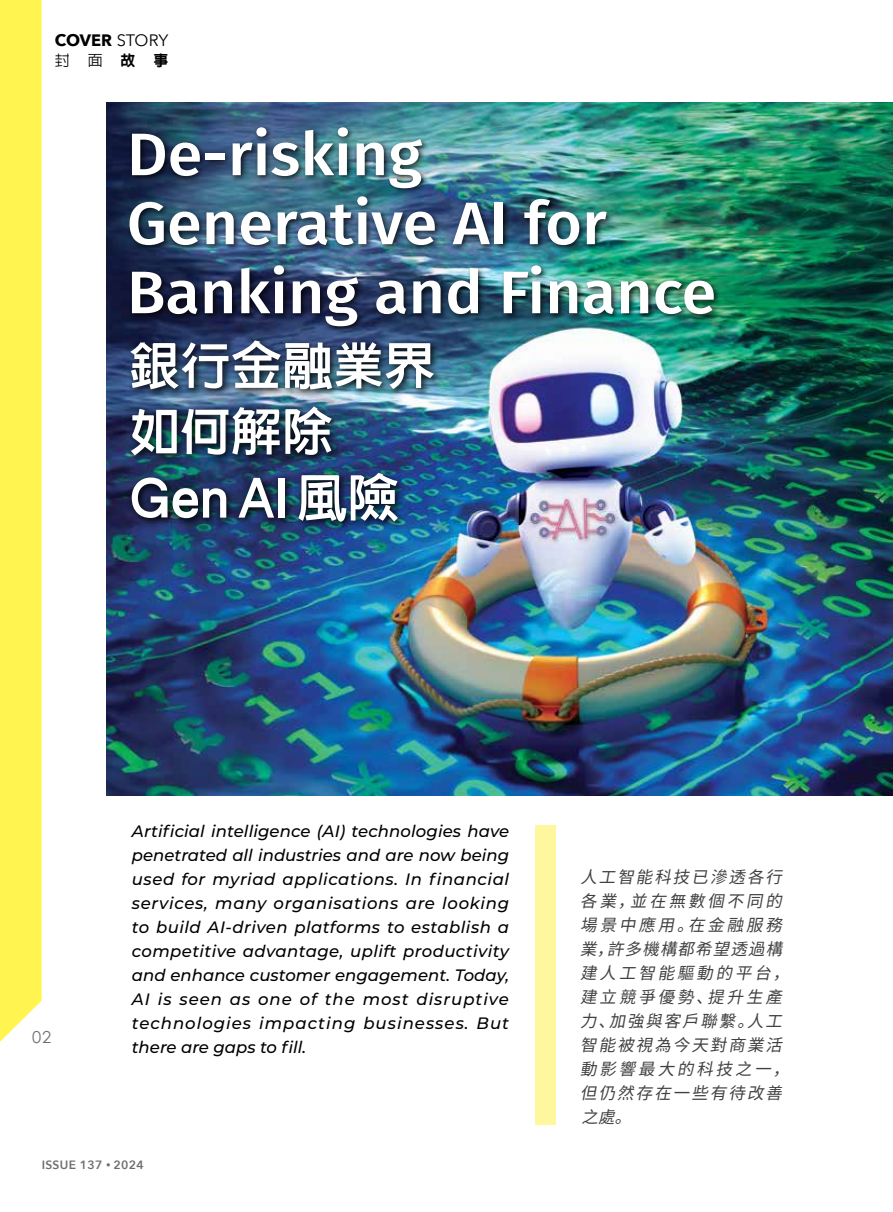
<style>
.page{position:relative;width:893px;height:1212px;background:#fff}
.page>*{position:absolute;margin:0;border:0;box-sizing:border-box;transform-origin:0 0}
.t1{font:500 60px/69px "Fira Sans";color:#fff;scale:1.05 1}
.t2{font:800 51px/66px "AR New Hei B5";color:#fff}
.t3{font:800 51px "AR Gothic 1";color:#fff}
.t4{font:italic 500 16.5px/24px "Montserrat";letter-spacing:.06em;color:#000;text-align:justify}
.t5{font:italic 16.5px/24px "Source Han Sans CN";color:#414042}
.t6{font:700 16.5px "Avenir Next";letter-spacing:-.005em;color:#000}
.t7{font:16.5px "Century Gothic";color:#6d6e71}
.t8{font:500 15px "AR Hei B5";color:#000}
.t9{font:600 12px "Avenir Next";letter-spacing:.03em;color:#6d6e71}
.s1{font-weight:400}
.s2{font-weight:800}
.s3{font-family:"AR New Hei B5"}
.s4{font-size:9px}
</style>
<div class="page">
<div style="left:0;top:0;width:42px;height:1042px;background:#fff450"></div>
<img style="left:106px;top:103px;width:787px;height:692px">
<div style="left:535px;top:825px;width:21px;height:300px;background:#fff79d"></div>
<div style="left:127px;top:124px;width:595px;height:210px;background:#000;opacity:.8"></div>
<img style="left:127px;top:336px;width:315px;height:195px">
<p class="t6" style="left:55px;top:26px;width:115px">COVER <span class="s1">STORY</span></p>
<p class="t8" style="left:55px;top:53px;width:115px">封面<span class="s2">故事</span></p>
<h1 class="t1" style="left:127px;top:117px;width:563px">De-risking<br>Generative AI for<br>Banking and Finance</h1>
<h2 class="t2" style="left:129px;top:333px;width:308px">銀行金融業界如何解除</h2>
<h2 class="t3" style="left:129px;top:475px;width:271px">Gen AI <span class="s3">風險</span></h2>
<p class="t7" style="left:32px;top:1027px;width:21px">02</p>
<p class="t4" style="left:132px;top:818px;width:379px">Artificial intelligence (AI) technologies have penetrated all industries and are now being used for myriad applications. In financial services, many organisations are looking to build AI-driven platforms to establish a competitive advantage, uplift productivity and enhance customer engagement. Today, AI is seen as one of the most disruptive technologies impacting businesses. But there are gaps to fill.</p>
<p class="t5" style="left:580px;top:865px;width:219px">人工智能科技已滲透各行各業，並在無數個不同的場景中應用。在金融服務業，許多機構都希望透過構建人工智能驅動的平台，建立競爭優勢、提升生產力、加強與客戶聯繫。人工智能被視為今天對商業活動影響最大的科技之一，但仍然存在一些有待改善之處。</p>
<p class="t9" style="left:42px;top:1154px;width:104px">ISSUE 137 <span class="s4">•</span> 2024</p>
</div>
